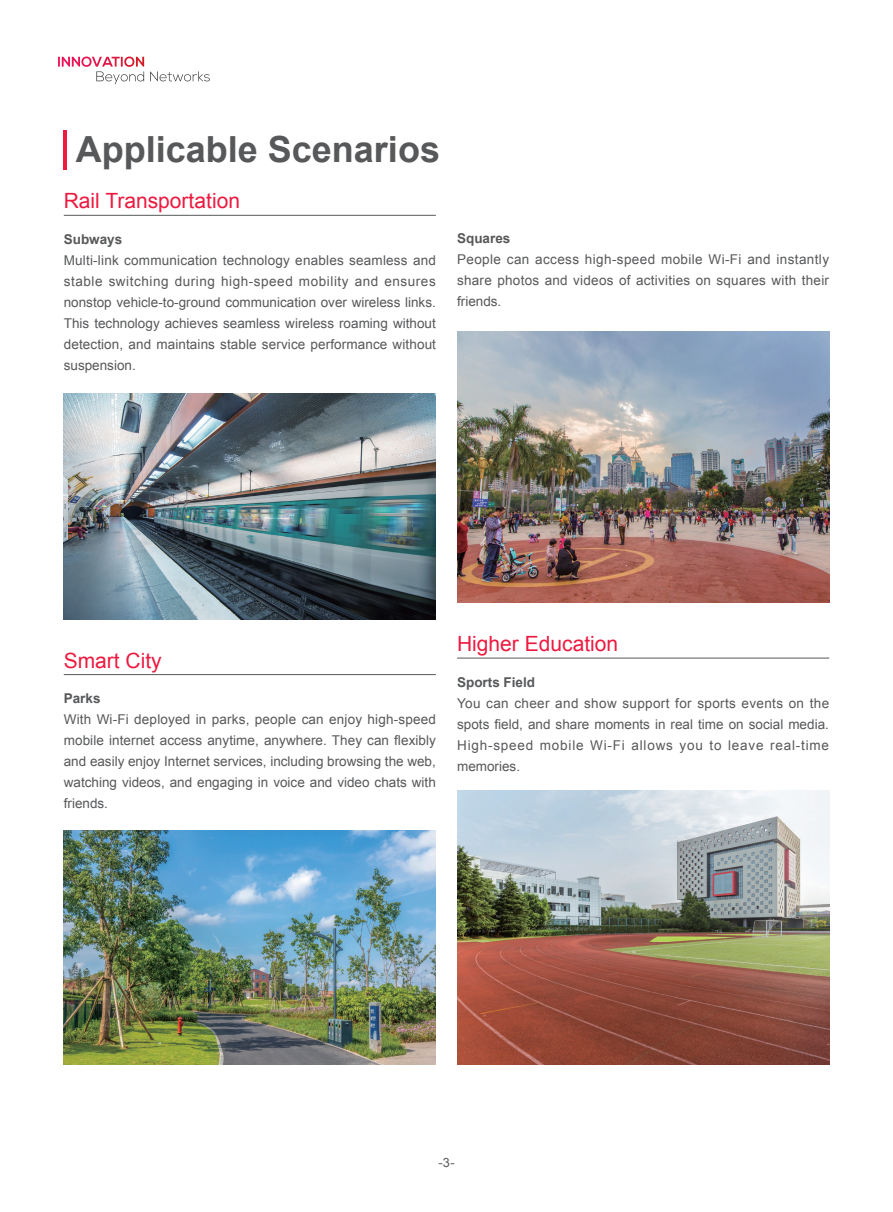
<style>
.page{position:relative;width:893px;height:1212px;background:#fff}
.page>*{position:absolute;margin:0;border:0;box-sizing:border-box;transform-origin:0 0}
.t1{font:700 36px "Arial";color:#57585a}
.t2{font:21px "Arial";color:#ed1a40}
.t3{font:13.5px/21px "Arial";letter-spacing:.01em;color:#57585a;text-align:justify}
.t4{font:700 13.5px "Arial";color:#57585a}
.t5{font:12.75px "Arial";color:#57585a}
</style>
<div class="page">
<svg style="left:58px;top:57px;width:86px;height:27px"></svg>
<svg style="left:150px;top:71px;width:60px;height:10px"></svg>
<hr style="left:64px;top:130px;width:3px;height:39px;background:#ed1a40">
<hr style="left:64px;top:215px;width:372px;height:1px;background:#57585a">
<img style="left:64px;top:393px;width:372px;height:226px">
<hr style="left:64px;top:674px;width:372px;height:1px;background:#57585a">
<img style="left:64px;top:830px;width:372px;height:234px">
<img style="left:457px;top:332px;width:372px;height:271px">
<img style="left:457px;top:791px;width:372px;height:273px">
<hr style="left:457px;top:658px;width:372px;height:1px;background:#57585a">
<h1 class="t1" style="left:76px;top:126px;width:366px">Applicable Scenarios</h1>
<h2 class="t2" style="left:64px;top:187px;width:178px">Rail Transportation</h2>
<p class="t4" style="left:64px;top:230px;width:60px">Subways</p>
<p class="t3" style="left:64px;top:250px;width:374px">Multi-link communication technology enables seamless and stable switching during high-speed mobility and ensures nonstop vehicle-to-ground communication over wireless links.<br>This technology achieves seamless wireless roaming without detection, and maintains stable service performance without suspension.</p>
<p class="t4" style="left:457px;top:230px;width:55px">Squares</p>
<p class="t3" style="left:457px;top:249px;width:373px">People can access high-speed mobile Wi-Fi and instantly share photos and videos of activities on squares with their friends.</p>
<h2 class="t2" style="left:64px;top:646px;width:100px">Smart City</h2>
<p class="t4" style="left:64px;top:689px;width:38px">Parks</p>
<p class="t3" style="left:64px;top:709px;width:374px">With Wi-Fi deployed in parks, people can enjoy high-speed mobile internet access anytime, anywhere. They can flexibly and easily enjoy Internet services, including browsing the web, watching videos, and engaging in voice and video chats with friends.</p>
<h2 class="t2" style="left:457px;top:630px;width:163px">Higher Education</h2>
<p class="t4" style="left:457px;top:673px;width:80px">Sports Field</p>
<p class="t3" style="left:457px;top:692px;width:374px">You can cheer and show support for sports events on the spots field, and share moments in real time on social media.<br>High-speed mobile Wi-Fi allows you to leave real-time memories.</p>
<p class="t5" style="left:438px;top:1154px;width:18px">-3-</p>
</div>
